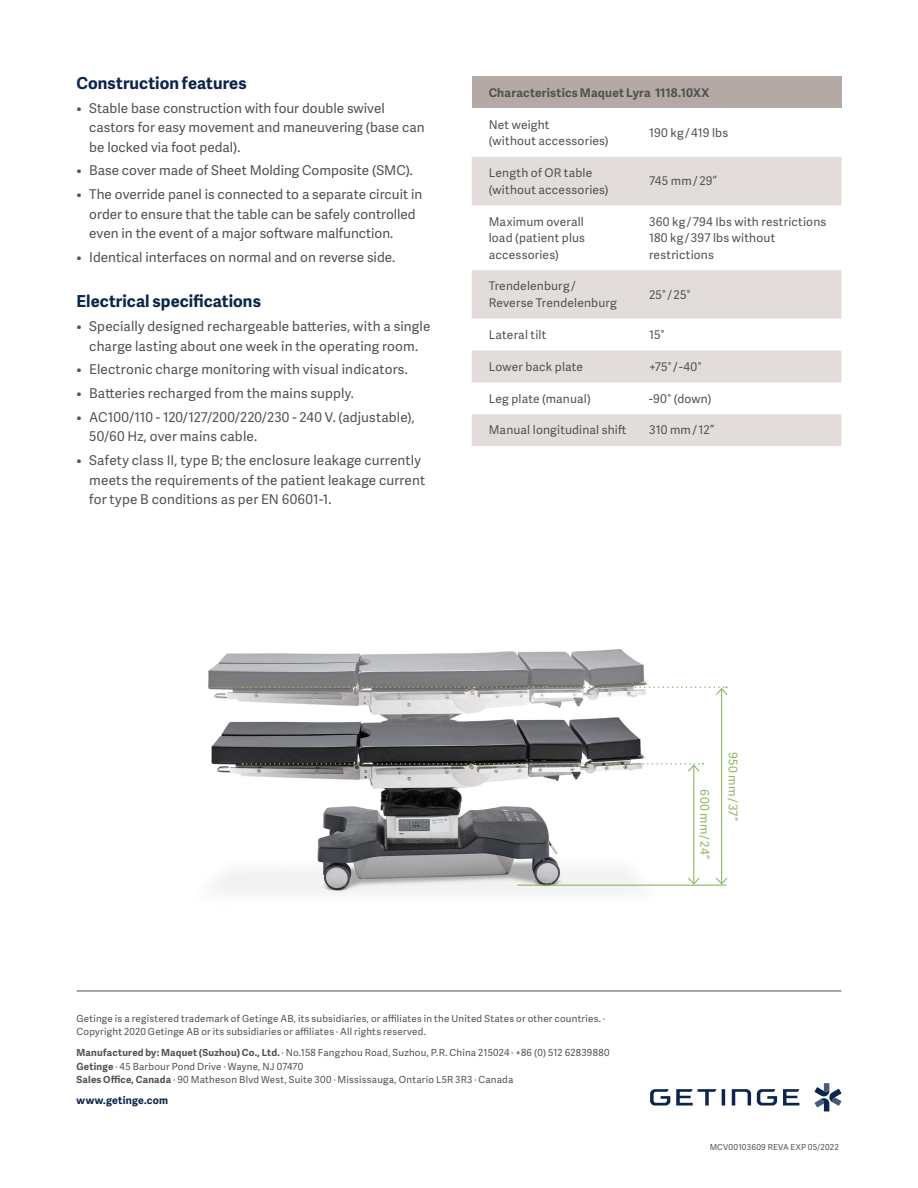
<style>
.page{position:relative;width:918px;height:1188px;background:#fff}
.page>*{position:absolute;margin:0;border:0;box-sizing:border-box;transform-origin:0 0}
.Sub-heading_Body_cop{font:700 16.5px "Adelle Sans";letter-spacing:.005em;color:#0c254b}
.Body_Copy_Bullets_Ad{font:13.5px/19.5px "Adelle Sans";letter-spacing:.005em;color:#505353}
.Body_copy_Adelle_San{font:12px/16.5px "Adelle Sans";letter-spacing:.015em;color:#505353}
.Body_copy_Adelle_San-2{font:700 12px "Adelle Sans";letter-spacing:.015em;color:#505353}
.A4_USL_Caption_Adell{font:12px "Adelle Sans";letter-spacing:.015em;color:#8bb761}
.Legal_Adelle_Sans_Re{font:700 10.5px "Adelle Sans";letter-spacing:.02em;color:#0c254b}
.Legal_Adelle_Sans_Re-2{font:9.75px/13.5px "Adelle Sans";letter-spacing:.02em;color:#505353}
.Legal_Adelle_Sans_Re-3{font:8.25px "Adelle Sans";letter-spacing:.025em;color:#505353}
.s1{font-weight:700}
</style>
<div class="page">
<div style="left:472px;top:77px;width:369px;height:31px;background:#b5a9a5"></div>
<svg style="left:472px;top:157px;width:369px;height:289px;fill:#e2ddda"></svg>
<img style="left:208px;top:649px;width:520px;height:244px">
<hr style="left:518px;top:885px;width:208px;height:1px;background:#8bb761">
<hr style="left:693px;top:765px;width:1px;height:119px;background:#8bb761">
<svg style="left:687px;top:877px;width:14px;height:9px"></svg>
<svg style="left:242px;top:763px;width:462px;height:10px"></svg>
<hr style="left:721px;top:689px;width:1px;height:195px;background:#8bb761">
<svg style="left:715px;top:877px;width:13px;height:9px"></svg>
<svg style="left:242px;top:687px;width:486px;height:9px"></svg>
<hr style="left:77px;top:991px;width:764px;height:1px;background:#505353">
<svg style="left:814px;top:1083px;width:27px;height:28px"></svg>
<svg style="left:783px;top:1089px;width:16px;height:17px"></svg>
<svg style="left:676px;top:1089px;width:40px;height:17px"></svg>
<svg style="left:722px;top:1089px;width:3px;height:17px"></svg>
<svg style="left:650px;top:1089px;width:20px;height:17px"></svg>
<svg style="left:757px;top:1089px;width:20px;height:17px"></svg>
<svg style="left:732px;top:1089px;width:19px;height:17px"></svg>
<p class="Sub-heading_Body_cop" style="left:77px;top:71px;width:172px">Construction features</p>
<p class="Body_Copy_Bullets_Ad" style="left:89px;top:98px;width:337px;text-indent:-13px">• Stable base construction with four double swivel castors for easy movement and maneuvering (base can be locked via foot pedal).</p>
<p class="Body_Copy_Bullets_Ad" style="left:77px;top:161px;width:338px">• Base cover made of Sheet Molding Composite (SMC).</p>
<p class="Body_Copy_Bullets_Ad" style="left:89px;top:184px;width:334px;text-indent:-13px">• The override panel is connected to a separate circuit in order to ensure that the table can be safely controlled even in the event of a major software malfunction.</p>
<p class="Body_Copy_Bullets_Ad" style="left:77px;top:247px;width:320px">• Identical interfaces on normal and on reverse side.</p>
<p class="Sub-heading_Body_cop" style="left:77px;top:289px;width:186px">Electrical specifications</p>
<p class="Body_Copy_Bullets_Ad" style="left:77px;top:316px;width:355px;text-align:center">• Specially designed rechargeable batteries, with a single charge lasting about one week in the operating room.</p>
<p class="Body_Copy_Bullets_Ad" style="left:77px;top:359px;width:333px">• Electronic charge monitoring with visual indicators.</p>
<p class="Body_Copy_Bullets_Ad" style="left:77px;top:383px;width:279px">• Batteries recharged from the mains supply.</p>
<p class="Body_Copy_Bullets_Ad" style="left:89px;top:407px;width:327px;text-indent:-13px">• AC100/110 - 120/127/200/220/230 - 240 V. (adjustable),<br>50/60 Hz, over mains cable.</p>
<p class="Body_Copy_Bullets_Ad" style="left:89px;top:450px;width:337px;text-indent:-13px">• Safety class II, type B; the enclosure leakage currently meets the requirements of the patient leakage current for type B conditions as per EN 60601-1.</p>
<p class="Body_copy_Adelle_San-2" style="left:489px;top:84px;width:222px">Characteristics Maquet Lyra 1118.10XX</p>
<p class="Body_copy_Adelle_San" style="left:489px;top:116px;width:62px">Net weight</p>
<p class="Body_copy_Adelle_San" style="left:489px;top:132px;width:122px">(without accessories)</p>
<p class="Body_copy_Adelle_San" style="left:649px;top:124px;width:81px">190 kg / 419 lbs</p>
<p class="Body_copy_Adelle_San" style="left:489px;top:164px;width:122px">Length of OR table (without accessories)</p>
<p class="Body_copy_Adelle_San" style="left:649px;top:172px;width:69px">745 mm / 29”</p>
<p class="Body_copy_Adelle_San" style="left:489px;top:213px;width:98px;text-align:justify">Maximum overall load (patient plus accessories)</p>
<p class="Body_copy_Adelle_San" style="left:649px;top:213px;width:179px">360 kg / 794 Ibs with restrictions</p>
<p class="Body_copy_Adelle_San" style="left:649px;top:229px;width:128px">180 kg / 397 lbs without restrictions</p>
<p class="Body_copy_Adelle_San" style="left:489px;top:278px;width:130px">Trendelenburg /<br>Reverse Trendelenburg</p>
<p class="Body_copy_Adelle_San" style="left:649px;top:286px;width:43px">25° / 25°</p>
<p class="Body_copy_Adelle_San" style="left:489px;top:326px;width:59px">Lateral tilt</p>
<p class="Body_copy_Adelle_San" style="left:649px;top:326px;width:17px">15°</p>
<p class="Body_copy_Adelle_San" style="left:489px;top:358px;width:96px">Lower back plate</p>
<p class="Body_copy_Adelle_San" style="left:649px;top:358px;width:54px">+75° / -40°</p>
<p class="Body_copy_Adelle_San" style="left:489px;top:390px;width:104px">Leg plate (manual)</p>
<p class="Body_copy_Adelle_San" style="left:649px;top:390px;width:64px">-90° (down)</p>
<p class="Body_copy_Adelle_San" style="left:489px;top:422px;width:139px">Manual longitudinal shift</p>
<p class="Body_copy_Adelle_San" style="left:649px;top:422px;width:67px">310 mm / 12”</p>
<p class="A4_USL_Caption_Adell" style="left:713px;top:789px;width:71px;rotate:90deg">600 mm / 24”</p>
<p class="A4_USL_Caption_Adell" style="left:742px;top:752px;width:70px;rotate:90deg">950 mm / 37”</p>
<p class="Legal_Adelle_Sans_Re-2" style="left:77px;top:1011px;width:530px">Getinge is a registered trademark of Getinge AB, its subsidiaries, or affiliates in the United States or other countries. ·<br>Copyright 2020 Getinge AB or its subsidiaries or affiliates · All rights reserved.</p>
<p class="Legal_Adelle_Sans_Re-2" style="left:77px;top:1046px;width:534px"><span class="s1">Manufactured by: Maquet (Suzhou) Co., Ltd.</span> · No.158 Fangzhou Road, Suzhou, P.R. China 215024 · +86 (0) 512 62839880</p>
<p class="Legal_Adelle_Sans_Re-2" style="left:77px;top:1059px;width:228px"><span class="s1">Getinge</span> · 45 Barbour Pond Drive · Wayne, NJ 07470</p>
<p class="Legal_Adelle_Sans_Re-2" style="left:77px;top:1073px;width:438px"><span class="s1">Sales Office, Canada</span> · 90 Matheson Blvd West, Suite 300 · Mississauga, Ontario L5R 3R3 · Canada</p>
<p class="Legal_Adelle_Sans_Re" style="left:77px;top:1093px;width:93px">www.getinge.com</p>
<p class="Legal_Adelle_Sans_Re-3" style="left:710px;top:1141px;width:131px">MCV00103609 REVA EXP 05/2022</p>
</div>
